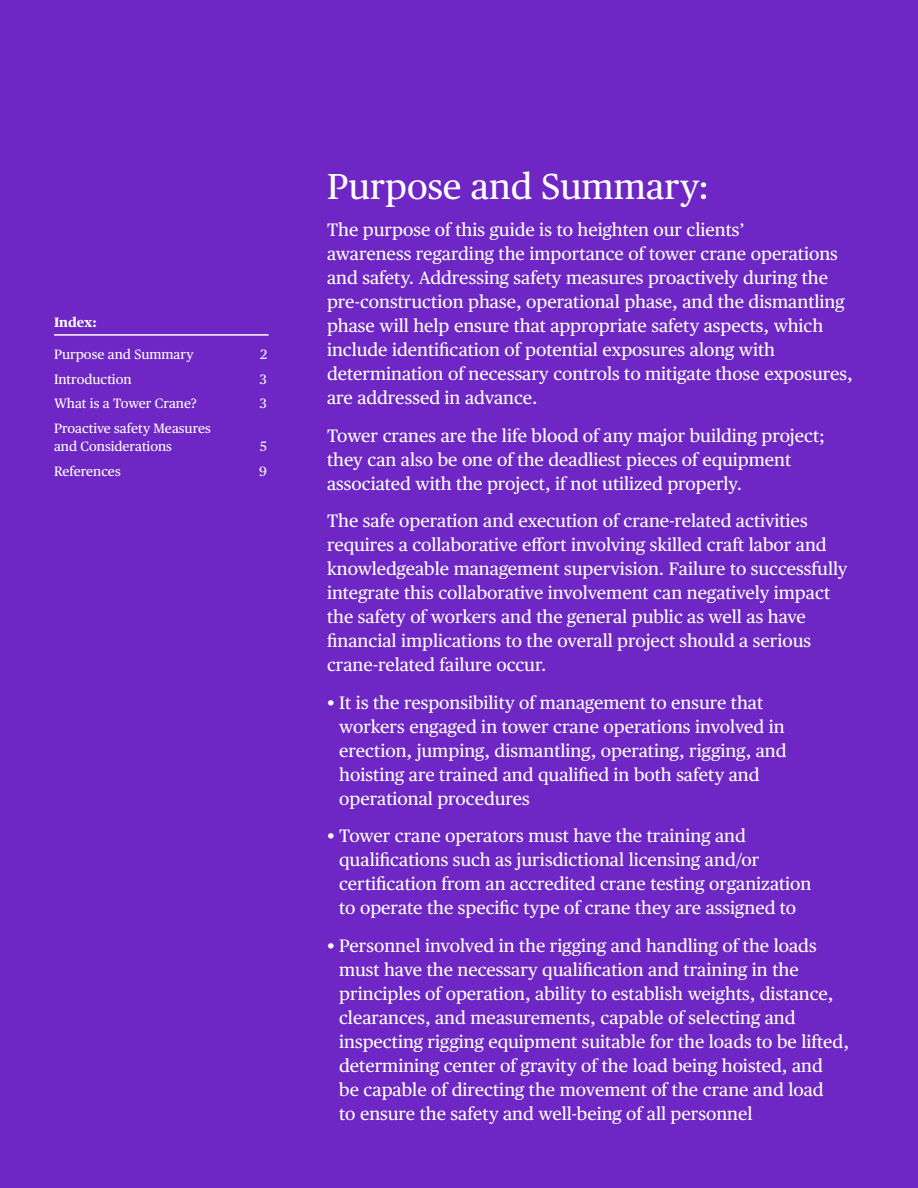
<style>
.page{position:relative;width:918px;height:1188px;background:#6e27c5}
.page>*{position:absolute;margin:0;border:0;box-sizing:border-box;transform-origin:0 0}
.Body{font:36px "Publico Text";color:#fff}
.Body-2{font:18px/24px "Publico Text";color:#fff}
.Body-3{font:13.5px/18px "Publico Text";color:#fff}
.Body-4{font:700 13.5px "Publico Text";color:#fff}
</style>
<div class="page">
<hr style="left:54px;top:334px;width:215px;height:2px;background:#fff">
<p class="Body-4" style="left:54px;top:312px;width:44px">Index:</p>
<p class="Body-3" style="left:54px;top:344px;width:141px">Purpose and Summary</p>
<p class="Body-3" style="left:260px;top:344px;width:8px">2</p>
<p class="Body-3" style="left:54px;top:369px;width:79px">Introduction</p>
<p class="Body-3" style="left:260px;top:369px;width:9px">3</p>
<p class="Body-3" style="left:54px;top:394px;width:145px">What is a Tower Crane?</p>
<p class="Body-3" style="left:260px;top:394px;width:9px">3</p>
<p class="Body-3" style="left:54px;top:419px;width:158px">Proactive safety Measures and Considerations</p>
<p class="Body-3" style="left:260px;top:437px;width:9px">5</p>
<p class="Body-3" style="left:54px;top:461px;width:68px">References</p>
<p class="Body-3" style="left:259px;top:461px;width:9px">9</p>
<p class="Body" style="left:327px;top:159px;width:384px">Purpose and Summary:</p>
<p class="Body-2" style="left:327px;top:217px;width:527px">The purpose of this guide is to heighten our clients’<br>awareness regarding the importance of tower crane operations and safety. Addressing safety measures proactively during the pre-construction phase, operational phase, and the dismantling phase will help ensure that appropriate safety aspects, which include identification of potential exposures along with determination of necessary controls to mitigate those exposures, are addressed in advance.</p>
<p class="Body-2" style="left:327px;top:422px;width:499px">Tower cranes are the life blood of any major building project; they can also be one of the deadliest pieces of equipment associated with the project, if not utilized properly.</p>
<p class="Body-2" style="left:327px;top:508px;width:522px">The safe operation and execution of crane-related activities requires a collaborative effort involving skilled craft labor and knowledgeable management supervision. Failure to successfully integrate this collaborative involvement can negatively impact the safety of workers and the general public as well as have financial implications to the overall project should a serious crane-related failure occur.</p>
<p class="Body-2" style="left:339px;top:689px;width:449px;text-indent:-12px">• It is the responsibility of management to ensure that workers engaged in tower crane operations involved in erection, jumping, dismantling, operating, rigging, and hoisting are trained and qualified in both safety and operational procedures</p>
<p class="Body-2" style="left:339px;top:823px;width:474px;text-indent:-12px">• Tower crane operators must have the training and qualifications such as jurisdictional licensing and/or certification from an accredited crane testing organization to operate the specific type of crane they are assigned to</p>
<p class="Body-2" style="left:339px;top:932px;width:511px;text-indent:-12px">• Personnel involved in the rigging and handling of the loads must have the necessary qualification and training in the principles of operation, ability to establish weights, distance, clearances, and measurements, capable of selecting and inspecting rigging equipment suitable for the loads to be lifted, determining center of gravity of the load being hoisted, and<br>be capable of directing the movement of the crane and load<br>to ensure the safety and well-being of all personnel</p>
</div>
